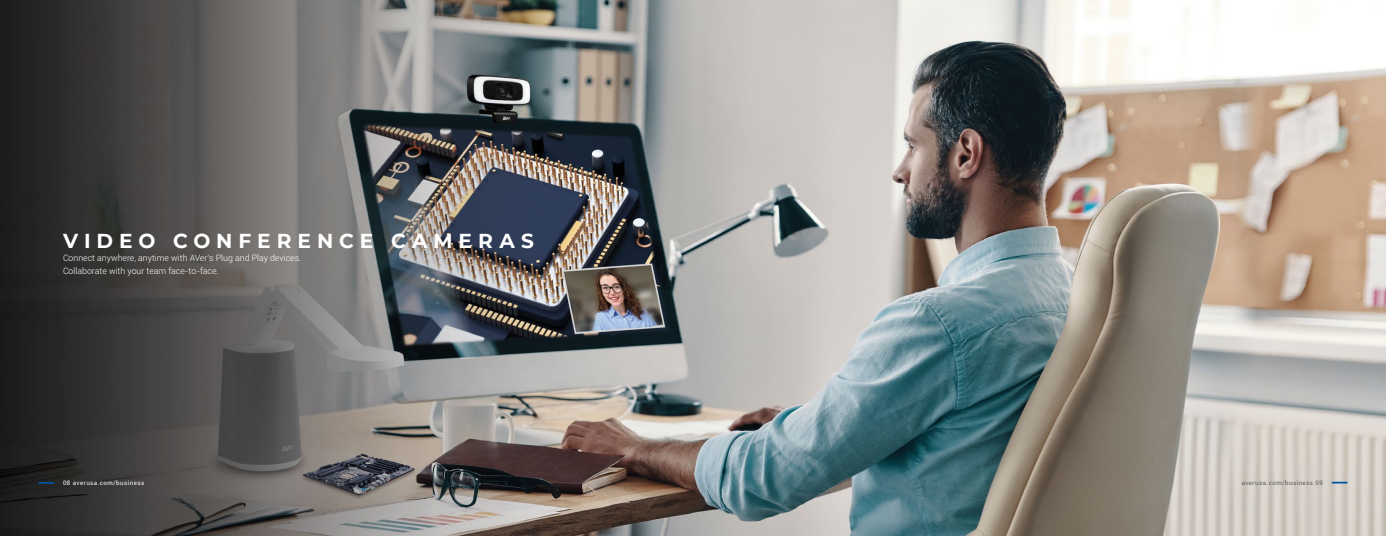
<style>
.page{position:relative;width:1386px;height:536px;background:#fff}
.page>*{position:absolute;margin:0;border:0;box-sizing:border-box;transform-origin:0 0}
.t1{font:700 20.12px "Montserrat";letter-spacing:.295em;color:#fff}
.t2{font:300 8.75px/13.1px "Roboto";color:#fff}
.t3{font:6.12px "Roboto";letter-spacing:.075em;color:#fff}
.t4{font:6.12px "Roboto";letter-spacing:.075em;color:#58595b}
</style>
<div class="page">
<img style="left:0;top:0;width:1386px;height:536px">
<svg style="left:39px;top:482px;width:15px;height:1px"></svg>
<svg style="left:1332px;top:481px;width:16px;height:2px"></svg>
<h1 class="t1" style="left:63px;top:229px;width:473px">VIDEO CONFERENCE CAMERAS</h1>
<p class="t2" style="left:63px;top:251px;width:240px">Connect anywhere, anytime with AVer’s Plug and Play devices.<br>Collaborate with your team face-to-face.</p>
<p class="t3" style="left:63px;top:480px;width:83px">08 averusa.com/business</p>
<p class="t4" style="left:1242px;top:480px;width:83px">averusa.com/business 09</p>
</div>
